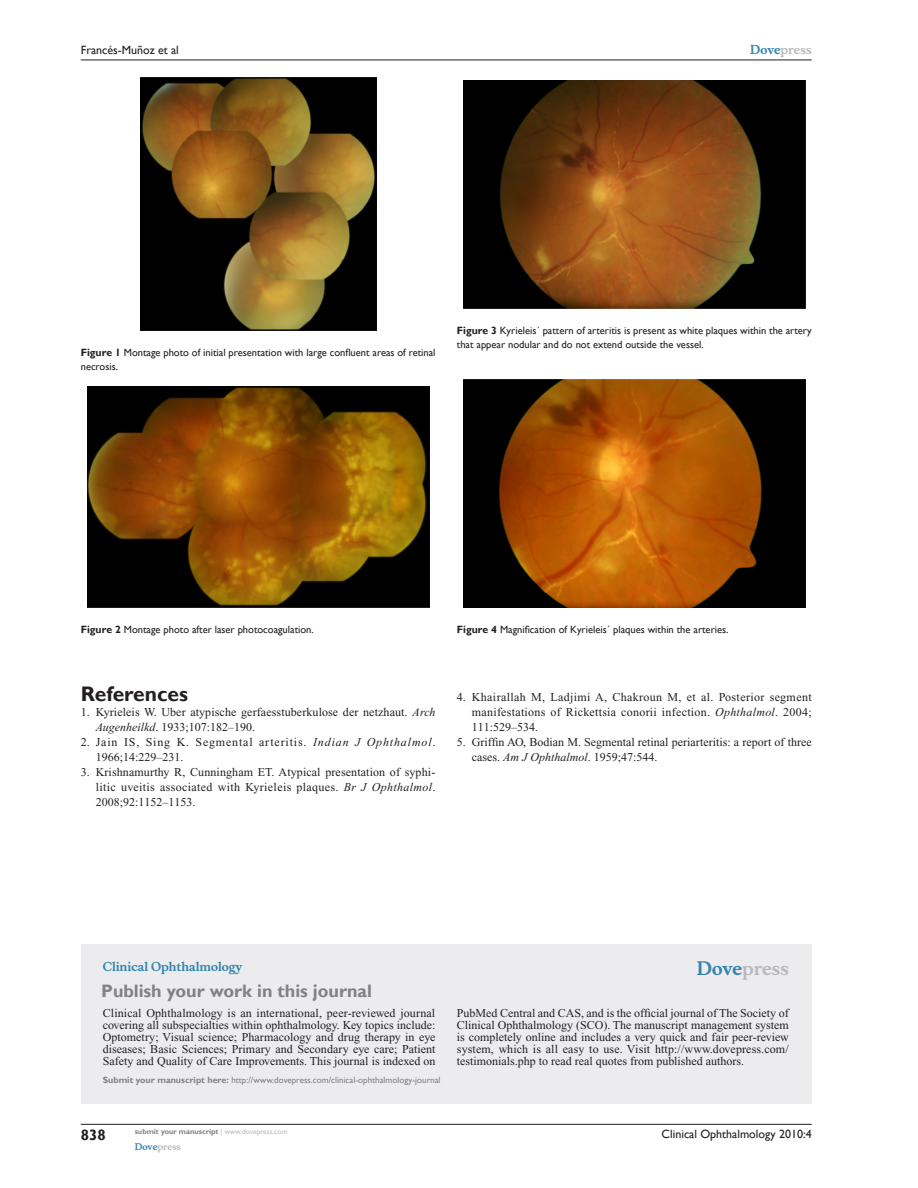
<style>
.page{position:relative;width:918px;height:1188px;background:#fff}
.page>*{position:absolute;margin:0;border:0;box-sizing:border-box;transform-origin:0 0}
.t1{font:700 21px "Gill Sans";color:#231f20}
.t2{font:700 18px "Gill Sans";color:#808285}
.t3{font:700 18px "Musee";color:#b8b9bc}
.t4{font:700 15px "Gill Sans";color:#231f20}
.t5{font:12px/12px "Times New Roman";color:#231f20;text-align:justify}
.t6{font:12px/15px "Times New Roman";letter-spacing:.07em;color:#231f20}
.t7{font:12px "Gill Sans";color:#231f20}
.t8{font:700 12px "Musee";color:#3485ae}
.t9{font:700 12px "Musee";color:#b8b9bc}
.t10{font:10.5px/13.5px "Gill Sans";color:#231f20}
.t11{font:9px "Gill Sans";color:#808285}
.t12{font:700 9px "Musee";color:#b8b9bc}
.t13{font:700 7.5px "Gill Sans";color:#808285}
.s1{color:#3485ae}
.s2{font-weight:700}
.s3{font-style:italic}
.s4{font-weight:400;color:#b8b9bc}
</style>
<div class="page">
<div style="left:81px;top:944px;width:731px;height:159px;background:#ececee"></div>
<hr style="left:81px;top:1124px;width:731px;height:1px;background:#231f20">
<hr style="left:81px;top:60px;width:731px;height:1px;background:#231f20">
<img style="left:140px;top:78px;width:236px;height:253px">
<img style="left:87px;top:386px;width:342px;height:222px">
<img style="left:463px;top:81px;width:342px;height:228px">
<img style="left:463px;top:380px;width:342px;height:228px">
<p class="t7" style="left:81px;top:43px;width:100px">Francés-Muñoz et al</p>
<p class="t9" style="left:750px;top:43px;width:63px"><span class="s1">Dove</span>press</p>
<p class="t10" style="left:81px;top:346px;width:356px"><span class="s2">Figure 1</span> Montage photo of initial presentation with large confluent areas of retinal necrosis.</p>
<p class="t10" style="left:457px;top:324px;width:356px"><span class="s2">Figure 3</span> Kyrieleis´ pattern of arteritis is present as white plaques within the artery that appear nodular and do not extend outside the vessel.</p>
<p class="t10" style="left:81px;top:623px;width:235px"><span class="s2">Figure 2</span> Montage photo after laser photocoagulation.</p>
<h1 class="t1" style="left:81px;top:681px;width:109px">References</h1>
<p class="t5" style="left:96px;top:704px;width:341px;line-height:15px;text-indent:-15px">1. Kyrieleis W. Uber atypische gerfaesstuberkulose der netzhaut. <span class="s3">Arch<br>Augenheilkd</span>. 1933;107:182–190.</p>
<p class="t6" style="left:96px;top:734px;width:341px;text-indent:-15px">2. Jain IS, Sing K. Segmental arteritis. <span class="s3">Indian J Ophthalmol</span>.<br>1966;14:229–231.</p>
<p class="t5" style="left:96px;top:764px;width:341px;line-height:15px;text-indent:-15px">3. Krishnamurthy R, Cunningham ET. Atypical presentation of syphi&shy;litic uveitis associated with Kyrieleis plaques. <span class="s3">Br J Ophthalmol</span>.<br>2008;92:1152–1153.</p>
<p class="t10" style="left:457px;top:623px;width:273px"><span class="s2">Figure 4</span> Magnification of Kyrieleis´ plaques within the arteries.</p>
<p class="t5" style="left:472px;top:689px;width:341px;line-height:15px;text-indent:-15px">4. Khairallah M, Ladjimi A, Chakroun M, et al. Posterior segment manifestations of Rickettsia conorii infection. <span class="s3">Ophthalmol</span>. 2004; 111:529–534.</p>
<p class="t5" style="left:472px;top:734px;width:341px;line-height:15px;text-indent:-15px">5. Griffin AO, Bodian M. Segmental retinal periarteritis: a report of three cases. <span class="s3">Am J Ophthalmol</span>. 1959;47:544.</p>
<p class="t8" style="left:103px;top:959px;width:141px">Clinical Ophthalmology</p>
<h2 class="t2" style="left:101px;top:980px;width:272px">Publish your work in this journal</h2>
<h2 class="t3" style="left:697px;top:958px;width:94px"><span class="s1">Dove</span>press</h2>
<p class="t5" style="left:103px;top:1007px;width:334px">Clinical Ophthalmology is an international, peer-reviewed journal covering all subspecialties within ophthalmology. Key topics include:<br>Optometry; Visual science; Pharmacology and drug therapy in eye diseases; Basic Sciences; Primary and Secondary eye care; Patient Safety and Quality of Care Improvements. This journal is indexed on</p>
<p class="t5" style="left:457px;top:1007px;width:333px">PubMed Central and CAS, and is the official journal of The Society of Clinical Ophthalmology (SCO). The manuscript management system is completely online and includes a very quick and fair peer-review system, which is all easy to use. Visit http://www.dovepress.com/ testimonials.php to read real quotes from published authors.</p>
<p class="t11" style="left:103px;top:1075px;width:339px"><span class="s2">Submit your manuscript here:</span> http://www.dovepress.com/clinical-ophthalmology-journal</p>
<p class="t4" style="left:81px;top:1126px;width:26px">838</p>
<p class="t13" style="left:135px;top:1127px;width:154px">submit your manuscript <span class="s4">| www.dovepress.com</span></p>
<p class="t12" style="left:135px;top:1141px;width:48px"><span class="s1">Dove</span>press</p>
<p class="t7" style="left:662px;top:1127px;width:152px">Clinical Ophthalmology 2010:4</p>
</div>
